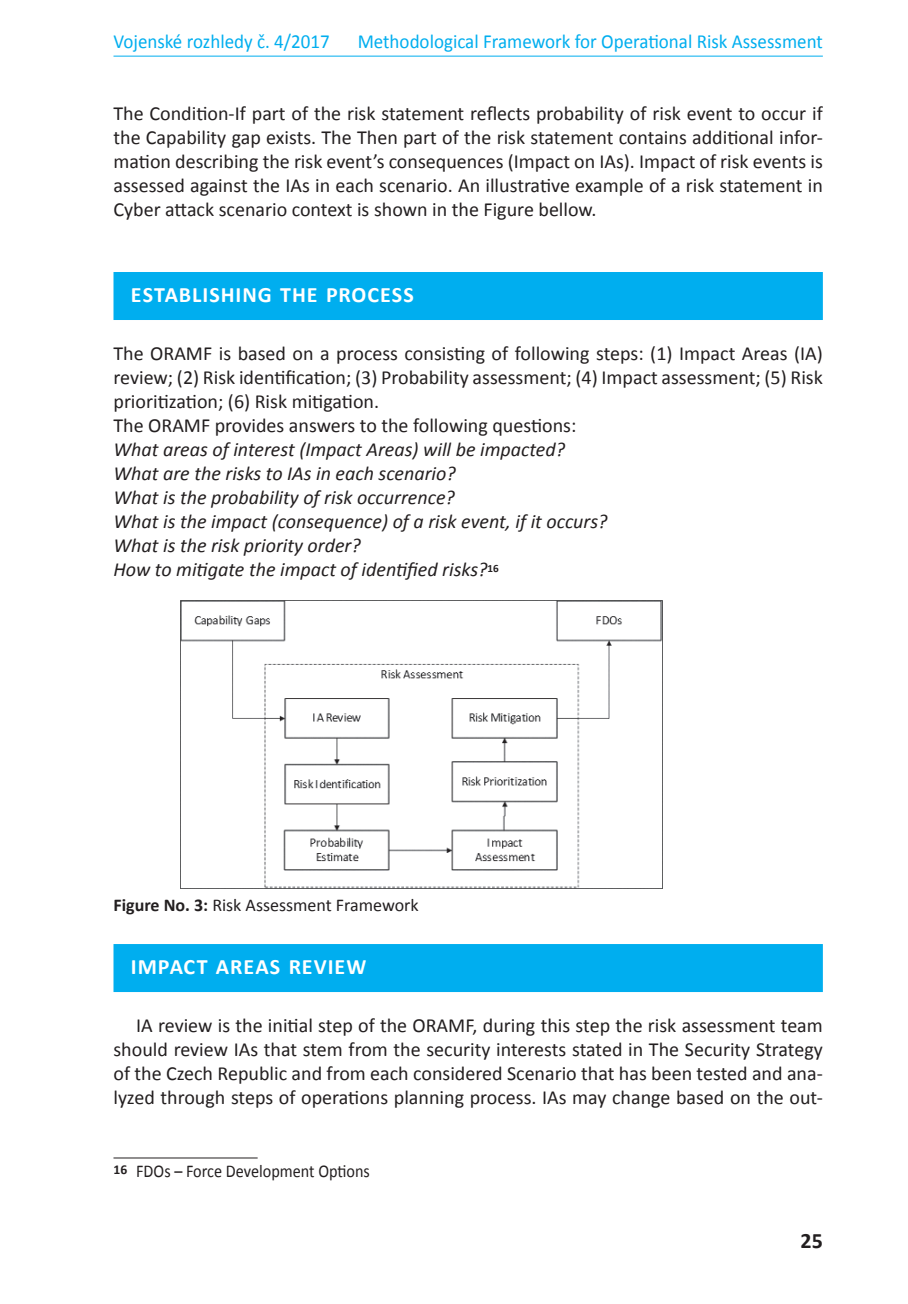
<style>
.page{position:relative;width:908px;height:1304px;background:#fff}
.page>*{position:absolute;margin:0;border:0;box-sizing:border-box;transform-origin:0 0}
.t1{font:700 22px "Calibri";letter-spacing:.04em;color:#fff}
.t2{font:700 22px "Calibri";color:#231f20}
.t3{font:20px/24px "Calibri";color:#231f20;text-align:justify}
.t4{font:italic 20px/24px "Calibri";color:#231f20}
.t5{font:20px "Calibri";color:#00aeef;scale:.95 1}
.t6{font:18px "Calibri";color:#231f20}
.t7{font:18px "Calibri";color:#231f20;scale:.9 1}
.s1{font-weight:700}
</style>
<div class="page">
<hr style="left:113px;top:56px;width:709px;height:1px;background:#00aeef">
<div style="left:113px;top:272px;width:709px;height:48px;background:#00aeef"></div>
<div style="left:113px;top:944px;width:709px;height:48px;background:#00aeef"></div>
<hr style="left:113px;top:1157px;width:144px;height:1px;background:#231f20">
<img style="left:180px;top:600px;width:482px;height:288px">
<p class="t5" style="left:113px;top:29px;width:229px">Vojenské rozhledy č. 4/2017</p>
<p class="t5" style="left:357px;top:29px;width:491px">Methodological Framework for Operational Risk Assessment</p>
<p class="t3" style="left:113px;top:101px;width:710px">The Condition-If part of the risk statement reflects probability of risk event to occur if the Capability gap exists. The Then part of the risk statement contains additional infor&shy;mation describing the risk event’s consequences (Impact on IAs). Impact of risk events is assessed against the IAs in each scenario. An illustrative example of a risk statement in Cyber attack scenario context is shown in the Figure bellow.</p>
<p class="t1" style="left:131px;top:281px;width:284px">ESTABLISHING THE PROCESS</p>
<p class="t3" style="left:113px;top:341px;width:710px;text-align:left">The ORAMF is based on a process consisting of following steps: (1) Impact Areas (IA) review; (2) Risk identification; (3) Probability assessment; (4) Impact assessment; (5) Risk prioritization; (6) Risk mitigation.<br>The ORAMF provides answers to the following questions:</p>
<p class="t4" style="left:113px;top:437px;width:495px">What areas of interest (Impact Areas) will be impacted?<br>What are the risks to IAs in each scenario?<br>What is the probability of risk occurrence?<br>What is the impact (consequence) of a risk event, if it occurs?<br>What is the risk priority order?<br>How to mitigate the impact of identified risks?<sup>16</sup></p>
<p class="t6" style="left:113px;top:893px;width:306px"><span class="s1">Figure No. 3:</span> Risk Assessment Framework</p>
<p class="t1" style="left:131px;top:953px;width:237px">IMPACT AREAS REVIEW</p>
<p class="t3" style="left:113px;top:1013px;width:710px;text-indent:23px">IA review is the initial step of the ORAMF, during this step the risk assessment team should review IAs that stem from the security interests stated in The Security Strategy of the Czech Republic and from each considered Scenario that has been tested and ana&shy;lyzed through steps of operations planning process. IAs may change based on the out-</p>
<p class="t7" style="left:113px;top:1160px;width:286px"><sup>16</sup> FDOs – Force Development Options</p>
<p class="t2" style="left:800px;top:1227px;width:24px">25</p>
</div>
